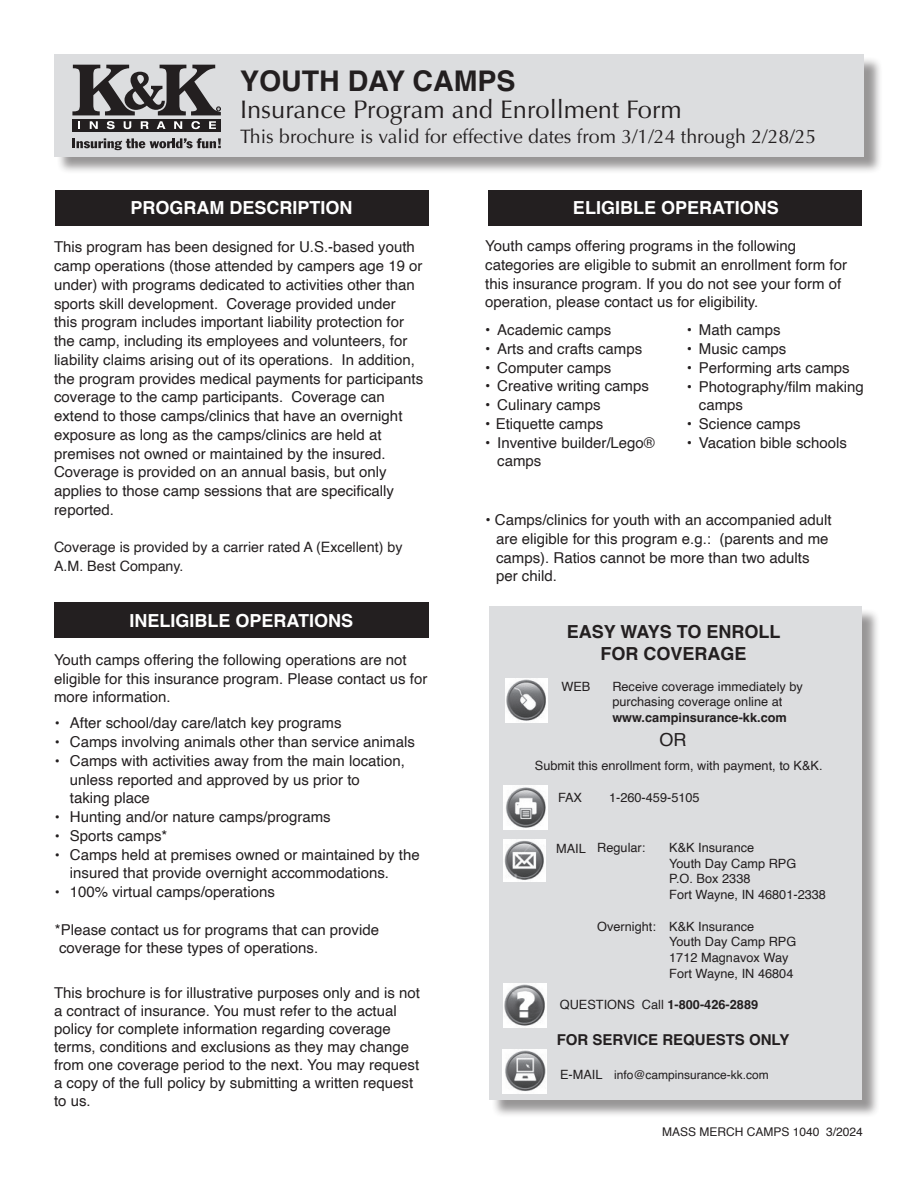
<style>
.page{position:relative;width:918px;height:1188px;background:#fff}
.page>*{position:absolute;margin:0;border:0;box-sizing:border-box;transform-origin:0 0}
.t1{font:700 28.5px "Helvetica";color:#231f20}
.t2{font:25.5px "Optima";color:#231f20}
.t3{font:19.5px "Optima";color:#231f20}
.t4{font:700 18px "Helvetica";color:#fff}
.t5{font:700 18px/21.8px "Helvetica";color:#231f20;text-align:center}
.t6{font:18px "Helvetica";color:#231f20}
.t7{font:15px/18.8px "Helvetica";color:#231f20}
.t8{font:700 15px "Helvetica";color:#231f20}
.t9{font:14.25px/18.8px "Helvetica";color:#231f20}
.t10{font:12.75px/15.8px "Helvetica";color:#231f20}
.t11{font:700 12.75px "Helvetica";color:#231f20}
.t12{font:12px "Helvetica";color:#231f20}
.s1{font-size:14.25px}
.s2{font-weight:400}
.s3{font-size:12.75px}
</style>
<div class="page">
<div style="left:56px;top:56px;width:827px;height:119px;background:#231f20;opacity:.47"></div>
<div style="left:54px;top:54px;width:810px;height:102px;background:#dcdddf"></div>
<div style="left:54px;top:602px;width:375px;height:35px;background:#231f20"></div>
<div style="left:55px;top:190px;width:374px;height:36px;background:#231f20"></div>
<div style="left:488px;top:190px;width:374px;height:35px;background:#231f20"></div>
<div style="left:491px;top:608px;width:390px;height:510px;background:#231f20;opacity:.47"></div>
<div style="left:489px;top:606px;width:373px;height:493px;background:#dcdddf"></div>
<img style="left:505px;top:679px;width:43px;height:43px">
<img style="left:504px;top:786px;width:43px;height:43px">
<img style="left:504px;top:839px;width:42px;height:42px">
<img style="left:503px;top:1050px;width:43px;height:43px">
<img style="left:504px;top:984px;width:42px;height:43px">
<div style="left:72px;top:119px;width:149px;height:13px;background:#231f20"></div>
<svg style="left:78px;top:121px;width:2px;height:8px"></svg>
<svg style="left:90px;top:121px;width:8px;height:8px"></svg>
<svg style="left:107px;top:121px;width:8px;height:8px"></svg>
<svg style="left:124px;top:121px;width:7px;height:8px"></svg>
<svg style="left:141px;top:121px;width:8px;height:8px"></svg>
<svg style="left:157px;top:121px;width:8px;height:8px"></svg>
<svg style="left:174px;top:121px;width:8px;height:8px"></svg>
<svg style="left:191px;top:121px;width:9px;height:8px"></svg>
<svg style="left:209px;top:121px;width:7px;height:8px"></svg>
<svg style="left:72px;top:138px;width:149px;height:12px"></svg>
<svg style="left:72px;top:65px;width:149px;height:50px"></svg>
<h1 class="t1" style="left:240px;top:63px;width:277px">YOUTH DAY CAMPS</h1>
<h2 class="t2" style="left:240px;top:94px;width:443px">Insurance Program and Enrollment Form</h2>
<h3 class="t3" style="left:240px;top:125px;width:578px">This brochure is valid for effective dates from 3/1/24 through 2/28/25</h3>
<p class="t4" style="left:130px;top:197px;width:224px">PROGRAM DESCRIPTION</p>
<p class="t7" style="left:54px;top:238px;width:371px">This program has been designed for U.S.-based youth camp operations (those attended by campers age 19 or under) with programs dedicated to activities other than sports skill development. Coverage provided under<br>this program includes important liability protection for the camp, including its employees and volunteers, for liability claims arising out of its operations. In addition, the program provides medical payments for participants coverage to the camp participants. Coverage can extend to those camps/clinics that have an overnight exposure as long as the camps/clinics are held at premises not owned or maintained by the insured.<br>Coverage is provided on an annual basis, but only applies to those camp sessions that are specifically reported.</p>
<p class="t9" style="left:54px;top:538px;width:350px">Coverage is provided by a carrier rated A (Excellent) by<br>A.M. Best Company.</p>
<p class="t4" style="left:130px;top:610px;width:225px">INELIGIBLE OPERATIONS</p>
<p class="t7" style="left:54px;top:651px;width:375px">Youth camps offering the following operations are not eligible for this insurance program. Please contact us for more information.</p>
<p class="t7" style="left:55px;top:714px;width:288px"><span class="s1">•</span> After school/day care/latch key programs</p>
<p class="t7" style="left:55px;top:733px;width:362px"><span class="s1">•</span> Camps involving animals other than service animals</p>
<p class="t7" style="left:70px;top:752px;width:337px;text-indent:-15px"><span class="s1">•</span> Camps with activities away from the main location, unless reported and approved by us prior to<br>taking place</p>
<p class="t7" style="left:55px;top:808px;width:277px"><span class="s1">•</span> Hunting and/or nature camps/programs</p>
<p class="t7" style="left:55px;top:827px;width:114px"><span class="s1">•</span> Sports camps*</p>
<p class="t7" style="left:70px;top:846px;width:351px;text-indent:-15px"><span class="s1">•</span> Camps held at premises owned or maintained by the insured that provide overnight accommodations.</p>
<p class="t7" style="left:55px;top:883px;width:222px"><span class="s1">•</span> 100% virtual camps/operations</p>
<p class="t7" style="left:55px;top:921px;width:326px">*Please contact us for programs that can provide coverage for these types of operations.</p>
<p class="t7" style="left:54px;top:984px;width:367px;line-height:18px">This brochure is for illustrative purposes only and is not a contract of insurance. You must refer to the actual policy for complete information regarding coverage terms, conditions and exclusions as they may change from one coverage period to the next. You may request a copy of the full policy by submitting a written request to us.</p>
<p class="t4" style="left:573px;top:197px;width:207px">ELIGIBLE OPERATIONS</p>
<p class="t7" style="left:485px;top:237px;width:363px">Youth camps offering programs in the following categories are eligible to submit an enrollment form for this insurance program. If you do not see your form of operation, please contact us for eligibility.</p>
<p class="t7" style="left:485px;top:321px;width:128px">• Academic camps</p>
<p class="t7" style="left:485px;top:340px;width:159px">• Arts and crafts camps</p>
<p class="t7" style="left:485px;top:358px;width:128px">• Computer camps</p>
<p class="t7" style="left:485px;top:377px;width:165px">• Creative writing camps</p>
<p class="t7" style="left:485px;top:396px;width:117px">• Culinary camps</p>
<p class="t7" style="left:485px;top:415px;width:120px">• Etiquette camps</p>
<p class="t7" style="left:497px;top:433px;width:159px;text-indent:-12px">• Inventive builder/Lego® camps</p>
<p class="t7" style="left:687px;top:321px;width:95px">• Math camps</p>
<p class="t7" style="left:687px;top:340px;width:101px">• Music camps</p>
<p class="t7" style="left:687px;top:359px;width:164px">• Performing arts camps</p>
<p class="t7" style="left:699px;top:377px;width:167px;text-indent:-12px">• Photography/film making camps</p>
<p class="t7" style="left:687px;top:415px;width:115px">• Science camps</p>
<p class="t7" style="left:687px;top:434px;width:162px">• Vacation bible schools</p>
<p class="t7" style="left:496px;top:511px;width:337px;text-indent:-10px">• Camps/clinics for youth with an accompanied adult are eligible for this program e.g.: (parents and me camps). Ratios cannot be more than two adults per child.</p>
<p class="t5" style="left:567px;top:623px;width:215px">EASY WAYS TO ENROLL<br>FOR COVERAGE</p>
<p class="t10" style="left:561px;top:679px;width:31px">WEB</p>
<p class="t10" style="left:612px;top:679px;width:192px">Receive coverage immediately by purchasing coverage online at</p>
<p class="t11" style="left:612px;top:710px;width:176px">www.campinsurance-kk.com</p>
<p class="t6" style="left:660px;top:726px;width:28px">OR</p>
<p class="t10" style="left:535px;top:758px;width:289px">Submit this enrollment form, with payment, to K&amp;K.</p>
<p class="t10" style="left:558px;top:790px;width:26px">FAX</p>
<p class="t10" style="left:609px;top:790px;width:92px">1-260-459-5105</p>
<p class="t10" style="left:556px;top:841px;width:31px">MAIL</p>
<p class="t10" style="left:597px;top:840px;width:50px">Regular:</p>
<p class="t10" style="left:669px;top:840px;width:158px">K&amp;K Insurance<br>Youth Day Camp RPG<br>P.O. Box 2338<br>Fort Wayne, IN 46801-2338</p>
<p class="t10" style="left:669px;top:919px;width:129px;text-indent:-72px">Overnight: K&amp;K Insurance<br>Youth Day Camp RPG<br>1712 Magnavox Way<br>Fort Wayne, IN 46804</p>
<p class="t11" style="left:560px;top:997px;width:200px"><span class="s2">QUESTIONS Call</span> 1-800-426-2889</p>
<p class="t8" style="left:557px;top:1030px;width:234px">FOR SERVICE REQUESTS ONLY</p>
<p class="t12" style="left:560px;top:1065px;width:210px"><span class="s3">E-MAIL</span> info@campinsurance-kk.com</p>
<p class="t12" style="left:662px;top:1122px;width:202px">MASS MERCH CAMPS 1040 3/2024</p>
</div>
